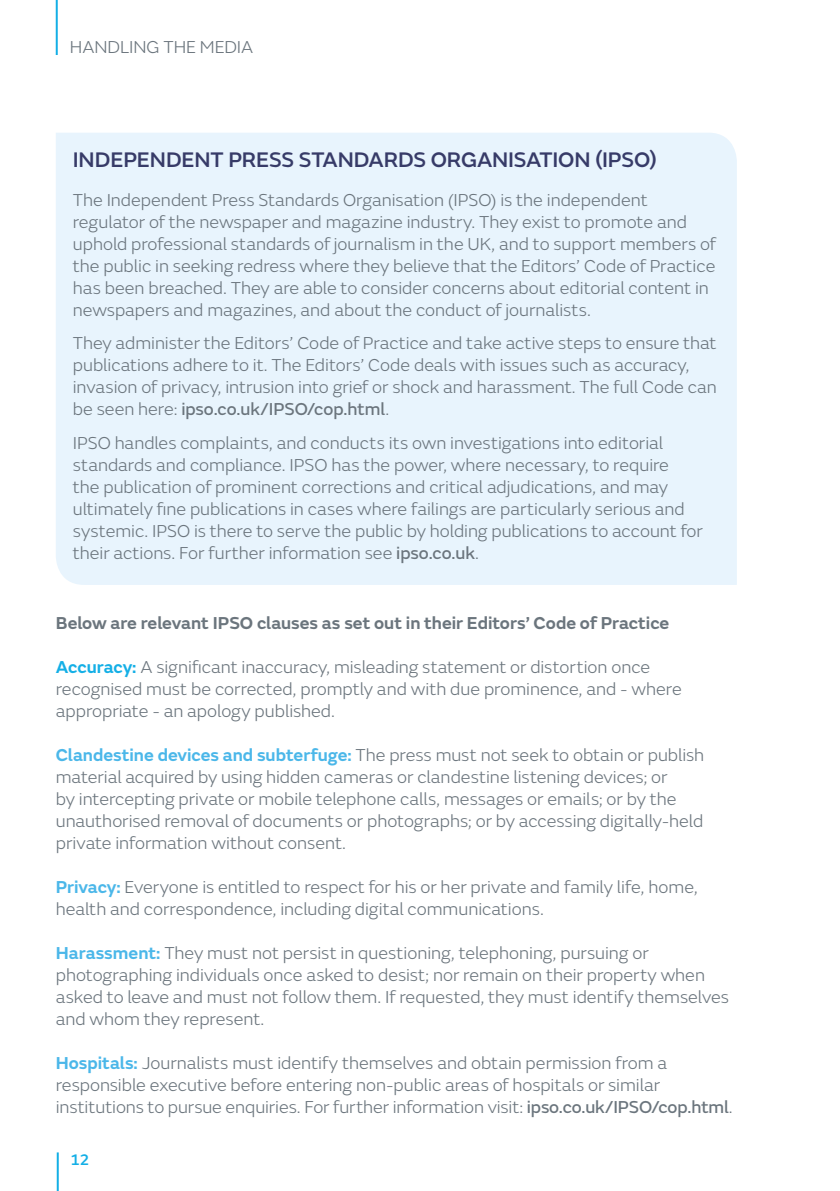
<style>
.page{position:relative;width:840px;height:1191px;background:#fff}
.page>*{position:absolute;margin:0;border:0;box-sizing:border-box;transform-origin:0 0}
.t1{font:500 22px "FS Emeric";letter-spacing:-.01em;color:#373b68}
.t2{font:300 18px/22px "FS Emeric";color:#6b757d}
.t3{font:600 18px "FS Emeric";color:#6b757d}
.t4{font:18px "FS Emeric Core";letter-spacing:-.005em;color:#6b757d}
.t5{font:500 16px "FS Emeric";color:#14afe6}
.s1{font-family:"FS Emeric";font-weight:300}
.s2{font-family:"FS Emeric Core";font-weight:400}
.s3{font-weight:600;color:#14afe6}
.s4{font-weight:600;color:#4bb7e9}
</style>
<div class="page">
<hr style="left:57px;top:1152px;width:2px;height:39px;background:#14afe6">
<hr style="left:56px;top:0;width:2px;height:55px;background:#14afe6">
<div style="left:56px;top:133px;width:680px;height:452px;background:#e8f4fd"></div>
<p class="t2" style="left:70px;top:35px;width:185px">HANDLING THE MEDIA</p>
<p class="t1" style="left:73px;top:143px;width:585px">INDEPENDENT PRESS STANDARDS ORGANISATION (IPSO)</p>
<p class="t2" style="left:73px;top:188px;width:644px">The Independent Press Standards Organisation (IPSO) is the independent regulator of the newspaper and magazine industry. They exist to promote and uphold professional standards of journalism in the UK, and to support members of the public in seeking redress where they believe that the Editors’ Code of Practice has been breached. They are able to consider concerns about editorial content in newspapers and magazines, and about the conduct of journalists.</p>
<p class="t2" style="left:73px;top:331px;width:645px">They administer the Editors’ Code of Practice and take active steps to ensure that publications adhere to it. The Editors’ Code deals with issues such as accuracy, invasion of privacy, intrusion into grief or shock and harassment. The full Code can</p>
<p class="t4" style="left:73px;top:396px;width:318px"><span class="s1">be seen here:</span> ipso.co.uk/IPSO/cop.html<span class="s1">.</span></p>
<p class="t2" style="left:73px;top:431px;width:631px">IPSO handles complaints, and conducts its own investigations into editorial standards and compliance. IPSO has the power, where necessary, to require<br>the publication of prominent corrections and critical adjudications, and may ultimately fine publications in cases where failings are particularly serious and systemic. IPSO is there to serve the public by holding publications to account for their actions. For further information see <span class="s2">ipso.co.uk</span>.</p>
<p class="t3" style="left:56px;top:609px;width:614px">Below are relevant IPSO clauses as set out in their Editors’ Code of Practice</p>
<p class="t2" style="left:56px;top:655px;width:627px"><span class="s3">Accuracy:</span> A significant inaccuracy, misleading statement or distortion once recognised must be corrected, promptly and with due prominence, and - where appropriate - an apology published.</p>
<p class="t2" style="left:56px;top:743px;width:649px"><span class="s4">Clandestine devices and subterfuge:</span> The press must not seek to obtain or publish material acquired by using hidden cameras or clandestine listening devices; or<br>by intercepting private or mobile telephone calls, messages or emails; or by the unauthorised removal of documents or photographs; or by accessing digitally-held private information without consent.</p>
<p class="t2" style="left:56px;top:875px;width:643px"><span class="s4">Privacy:</span> Everyone is entitled to respect for his or her private and family life, home, health and correspondence, including digital communications.</p>
<p class="t2" style="left:56px;top:941px;width:674px"><span class="s4">Harassment:</span> They must not persist in questioning, telephoning, pursuing or photographing individuals once asked to desist; nor remain on their property when asked to leave and must not follow them. If requested, they must identify themselves and whom they represent.</p>
<p class="t2" style="left:56px;top:1051px;width:678px"><span class="s4">Hospitals:</span> Journalists must identify themselves and obtain permission from a responsible executive before entering non-public areas of hospitals or similar institutions to pursue enquiries. For further information visit: <span class="s2">ipso.co.uk/IPSO/cop.html</span>.</p>
<p class="t5" style="left:70px;top:1147px;width:21px">12</p>
</div>
